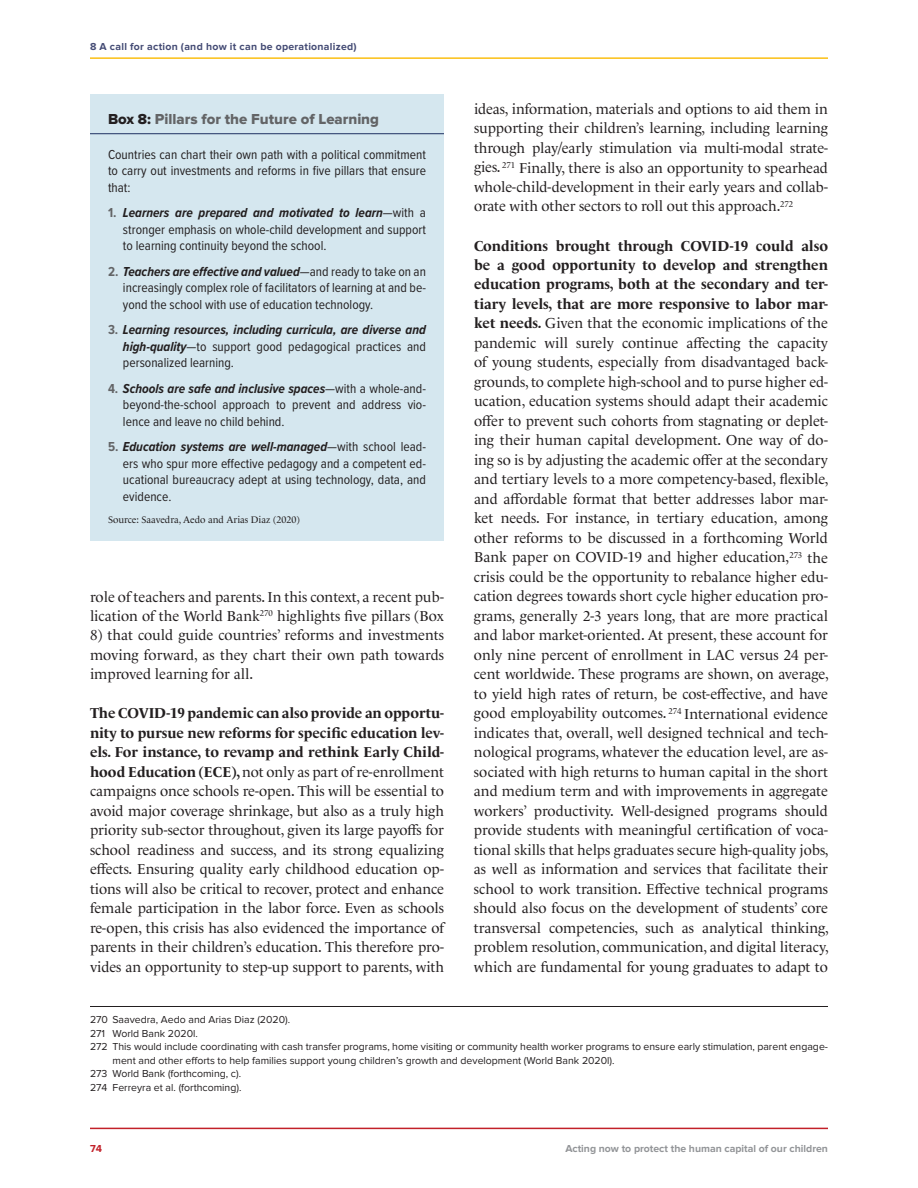
<style>
.page{position:relative;width:918px;height:1188px;background:#fff}
.page>*{position:absolute;margin:0;border:0;box-sizing:border-box;transform-origin:0 0}
.t1{font:15px "Proxima Nova Extrabld";color:#636466}
.t2{font:14.7px/19.5px "Le Monde Livre Std";letter-spacing:-.005em;color:#231f20;text-align:justify}
.t3{font:13.5px/16.5px "Proxima Nova Cond";color:#231f20;text-align:justify}
.t4{font:italic 700 13.5px/16.5px "Proxima Nova Cond";color:#231f20;text-align:justify}
.t5{font:10.5px "Proxima Nova";color:#231f20}
.t6{font:700 10.5px "Proxima Nova";color:#939598}
.t7{font:700 10.5px "Proxima Nova";letter-spacing:.025em;color:#454c75}
.t8{font:700 10.5px "Proxima Nova";color:#c22029}
.t9{font:9.75px "Le Monde Livre Std";color:#231f20}
.s1{color:#231f20}
.s2{font-weight:700;color:#636466}
.s3{font-weight:700;font-style:italic}
.s4{font-style:italic}
.s5{font-style:normal;color:#636466}
.s6{font-weight:400}
.s7{font-weight:400;font-style:normal}
.s8{font-weight:700}
</style>
<div class="page">
<hr style="left:90px;top:1128px;width:738px;height:1px;background:#c22029">
<hr style="left:90px;top:57px;width:738px;height:2px;background:#fbbf13">
<hr style="left:90px;top:1006px;width:738px;height:1px;background:#231f20">
<div style="left:90px;top:94px;width:354px;height:447px;background:#d5e7ef"></div>
<hr style="left:90px;top:133px;width:354px;height:1px;background:#1f3161">
<p class="t7" style="left:90px;top:40px;width:268px">8 A call for action (and how it can be operationalized)</p>
<p class="t1" style="left:108px;top:111px;width:273px"><span class="s1">Box 8:</span> Pillars for the Future of Learning</p>
<p class="t3" style="left:108px;top:146px;width:320px">Countries can chart their own path with a political commitment to carry out investments and reforms in five pillars that ensure that:</p>
<p class="t3" style="left:123px;top:204px;width:305px;text-indent:-15px"><span class="s2">1.</span> <span class="s3">Learners are prepared and motivated to learn</span><span class="s4">—</span>with a stronger emphasis on whole-child development and support to learning continuity beyond the school.</p>
<p class="t3" style="left:123px;top:263px;width:305px;text-indent:-15px"><span class="s2">2.</span> <span class="s3">Teachers are effective and valued</span><span class="s4">—</span>and ready to take on an increasingly complex role of facilitators of learning at and be&shy;yond the school with use of education technology.</p>
<p class="t4" style="left:123px;top:321px;width:305px;text-indent:-15px"><span class="s5">3.</span> Learning resources, including curricula, are diverse and high-quality<span class="s6">—</span><span class="s7">to support good pedagogical practices and personalized learning.</span></p>
<p class="t3" style="left:123px;top:380px;width:305px;text-indent:-15px"><span class="s2">4.</span> <span class="s3">Schools are safe and inclusive spaces</span><span class="s4">—</span>with a whole-and&shy;beyond-the-school approach to prevent and address vio&shy;lence and leave no child behind.</p>
<p class="t3" style="left:123px;top:438px;width:305px;text-indent:-15px"><span class="s2">5.</span> <span class="s3">Education systems are well-managed</span><span class="s4">—</span>with school lead&shy;ers who spur more effective pedagogy and a competent ed&shy;ucational bureaucracy adept at using technology, data, and evidence.</p>
<p class="t9" style="left:108px;top:513px;width:193px">Source: Saavedra, Aedo and Arias Diaz (2020)</p>
<p class="t2" style="left:90px;top:587px;width:355px">role of teachers and parents. In this context, a recent pub&shy;lication of the World Bank<sup>270</sup> highlights five pillars (Box</p>
<p class="t2" style="left:90px;top:626px;width:356px">8) that could guide countries’ reforms and investments moving forward, as they chart their own path towards improved learning for all.</p>
<p class="t2" style="left:90px;top:704px;width:356px"><span class="s8">The COVID-19 pandemic can also provide an opportu&shy;nity to pursue new reforms for specific education lev&shy;els. For instance, to revamp and rethink Early Child&shy;hood Education (ECE),</span> not only as part of re-enrollment campaigns once schools re-open. This will be essential to avoid major coverage shrinkage, but also as a truly high priority sub-sector throughout, given its large payoffs for school readiness and success, and its strong equalizing effects. Ensuring quality early childhood education op&shy;tions will also be critical to recover, protect and enhance female participation in the labor force. Even as schools re-open, this crisis has also evidenced the importance of parents in their children’s education. This therefore pro&shy;vides an opportunity to step-up support to parents, with</p>
<p class="t2" style="left:474px;top:99px;width:356px">ideas, information, materials and options to aid them in supporting their children’s learning, including learning through play/early stimulation via multi-modal strate&shy;gies. <sup>271</sup> Finally, there is also an opportunity to spearhead whole-child-development in their early years and collab&shy;orate with other sectors to roll out this approach.<sup>272</sup></p>
<p class="t2" style="left:474px;top:236px;width:356px"><span class="s8">Conditions brought through COVID-19 could also be a good opportunity to develop and strengthen education programs, both at the secondary and ter&shy;tiary levels, that are more responsive to labor mar&shy;ket needs.</span> Given that the economic implications of the pandemic will surely continue affecting the capacity of young students, especially from disadvantaged back&shy;grounds, to complete high-school and to purse higher ed&shy;ucation, education systems should adapt their academic offer to prevent such cohorts from stagnating or deplet&shy;ing their human capital development. One way of do&shy;ing so is by adjusting the academic offer at the secondary and tertiary levels to a more competency-based, flexible, and affordable format that better addresses labor mar&shy;ket needs. For instance, in tertiary education, among other reforms to be discussed in a forthcoming World Bank paper on COVID-19 and higher education,<sup>273</sup> the crisis could be the opportunity to rebalance higher edu&shy;cation degrees towards short cycle higher education pro&shy;grams, generally 2-3 years long, that are more practical and labor market-oriented. At present, these account for only nine percent of enrollment in LAC versus 24 per&shy;cent worldwide. These programs are shown, on average, to yield high rates of return, be cost-effective, and have good employability outcomes. <sup>274</sup> International evidence indicates that, overall, well designed technical and tech&shy;nological programs, whatever the education level, are as&shy;sociated with high returns to human capital in the short and medium term and with improvements in aggregate workers’ productivity. Well-designed programs should provide students with meaningful certification of voca&shy;tional skills that helps graduates secure high-quality jobs, as well as information and services that facilitate their school to work transition. Effective technical programs should also focus on the development of students’ core transversal competencies, such as analytical thinking, problem resolution, communication, and digital literacy, which are fundamental for young graduates to adapt to</p>
<p class="t5" style="left:90px;top:1013px;width:202px">270 Saavedra, Aedo and Arias Diaz (2020).</p>
<p class="t5" style="left:90px;top:1027px;width:109px">271 World Bank 2020l.</p>
<p class="t5" style="left:90px;top:1040px;width:740px">272 This would include coordinating with cash transfer programs, home visiting or community health worker programs to ensure early stimulation, parent engage-</p>
<p class="t5" style="left:113px;top:1054px;width:504px">ment and other efforts to help families support young children’s growth and development (World Bank 2020l).</p>
<p class="t5" style="left:90px;top:1067px;width:153px">273 World Bank (forthcoming, c).</p>
<p class="t5" style="left:90px;top:1081px;width:153px">274 Ferreyra et al. (forthcoming).</p>
<p class="t8" style="left:90px;top:1142px;width:13px">74</p>
<p class="t6" style="left:565px;top:1142px;width:264px">Acting now to protect the human capital of our children</p>
</div>
